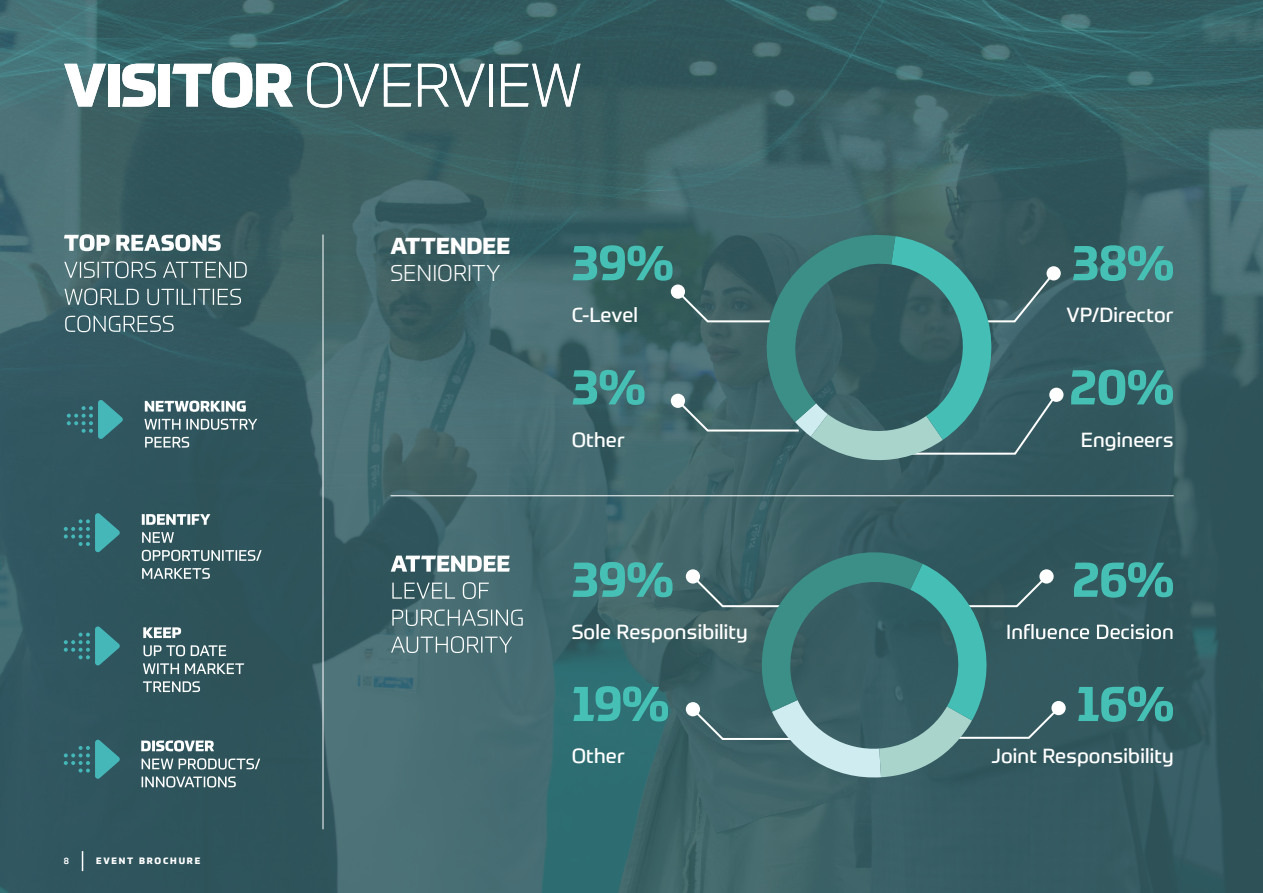
<style>
.page{position:relative;width:1263px;height:893px;background:#fff}
.page>*{position:absolute;margin:0;border:0;box-sizing:border-box;transform-origin:0 0}
.t1{font:300 60px "Prometo W04";letter-spacing:-.025em;color:#fff}
.t2{font:700 50.25px "Prometo";color:#46c0b4}
.t3{font:300 22.5px "Prometo W04";color:#fff}
.t4{font:800 22.5px "Prometo";color:#fff}
.t5{font:20.1px "Prometo W04";letter-spacing:.01em;color:#fff}
.t6{font:800 9px "Prometo";letter-spacing:.2em;color:#fff}
.t7{font:500 9px "Prometo";color:#fff}
.s1{font-family:"Prometo";font-weight:800}
</style>
<div class="page">
<img style="left:0;top:628px;width:1263px;height:265px">
<svg style="left:143px;top:681px;width:57px;height:11px"></svg>
<svg style="left:143px;top:663px;width:101px;height:11px"></svg>
<svg style="left:144px;top:645px;width:82px;height:11px"></svg>
<svg style="left:143px;top:628px;width:38px;height:10px"></svg>
<svg style="left:142px;top:776px;width:94px;height:11px"></svg>
<svg style="left:142px;top:758px;width:118px;height:11px"></svg>
<svg style="left:141px;top:740px;width:73px;height:11px"></svg>
<svg style="left:391px;top:636px;width:121px;height:17px"></svg>
<img style="left:0;top:0;width:1263px;height:628px">
<svg style="left:67px;top:399px;width:56px;height:41px"></svg>
<svg style="left:64px;top:512px;width:56px;height:41px"></svg>
<svg style="left:64px;top:625px;width:56px;height:41px"></svg>
<svg style="left:64px;top:739px;width:56px;height:41px"></svg>
<hr style="left:323px;top:235px;width:1px;height:594px;background:#fff">
<hr style="left:390px;top:495px;width:784px;height:1px;background:#fff">
<div style="left:686px;top:569px;width:14px;height:15px;background:#fff;border-radius:50%"></div>
<div style="left:686px;top:702px;width:14px;height:14px;background:#fff;border-radius:50%"></div>
<svg style="left:691px;top:548px;width:482px;height:232px"></svg>
<svg style="left:1046px;top:266px;width:15px;height:14px"></svg>
<div style="left:1049px;top:388px;width:14px;height:14px;background:#fff;border-radius:50%"></div>
<svg style="left:573px;top:231px;width:485px;height:237px"></svg>
<svg style="left:82px;top:851px;width:1px;height:20px"></svg>
<h1 class="t1" style="left:64px;top:49px;width:520px"><span class="s1">VISITOR</span> OVERVIEW</h1>
<p class="t7" style="left:64px;top:855px;width:7px">8</p>
<p class="t6" style="left:96px;top:855px;width:106px">EVENT BROCHURE</p>
<p class="t4" style="left:390px;top:231px;width:121px">ATTENDEE</p>
<p class="t3" style="left:390px;top:259px;width:111px">SENIORITY</p>
<p class="t5" style="left:572px;top:303px;width:68px">C-Level</p>
<p class="t5" style="left:1066px;top:303px;width:109px">VP/Director</p>
<p class="t5" style="left:572px;top:427px;width:55px">Other</p>
<p class="t5" style="left:1081px;top:427px;width:94px">Engineers</p>
<p class="t5" style="left:572px;top:619px;width:178px">Sole Responsibility</p>
<h2 class="t2" style="left:572px;top:672px;width:99px">19%</h2>
<p class="t5" style="left:572px;top:744px;width:55px">Other</p>
<p class="t5" style="left:991px;top:744px;width:184px">Joint Responsibility</p>
</div>
